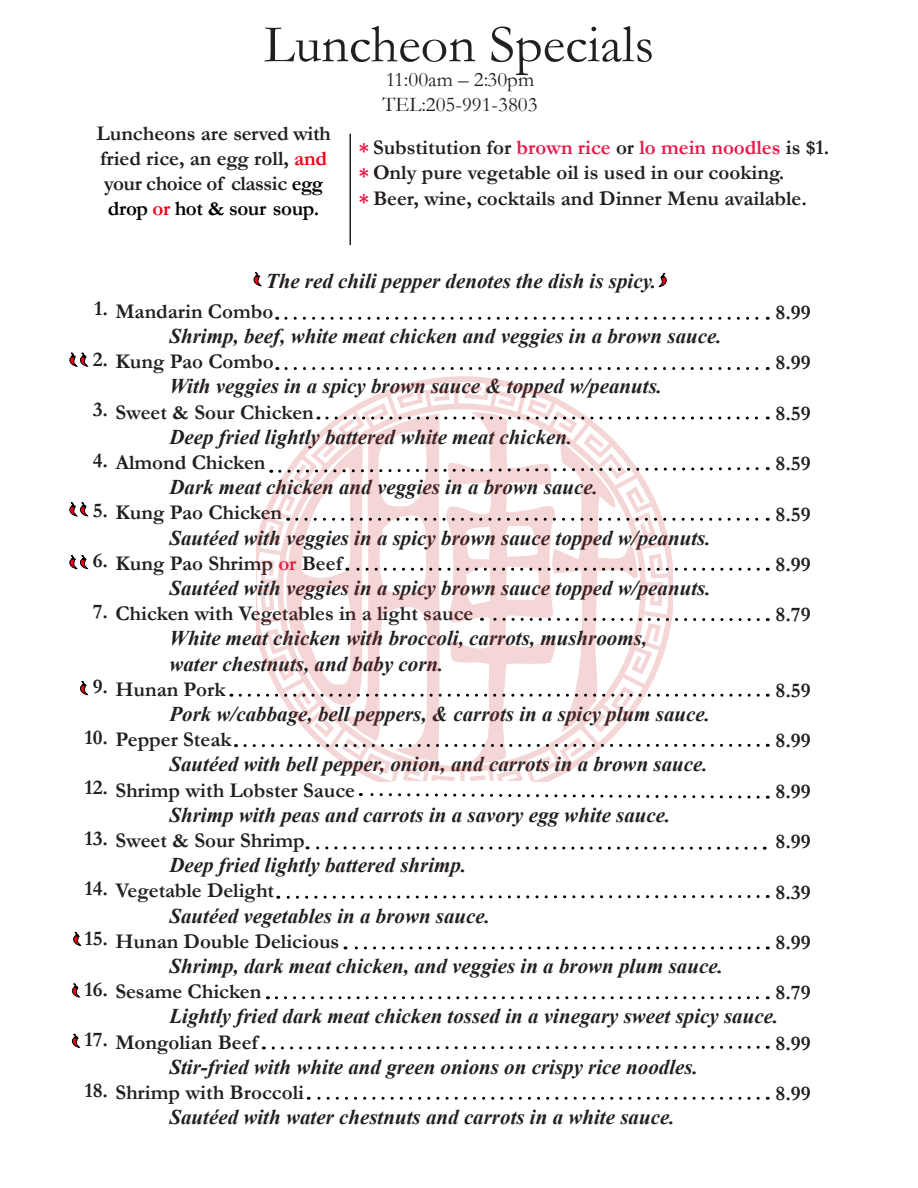
<style>
.page{position:relative;width:918px;height:1188px;background:#fff}
.page>*{position:absolute;margin:0;border:0;box-sizing:border-box;transform-origin:0 0}
.t1{font:54px "Garamond";color:#231f20}
.t2{font:italic 700 21px/25.2px "Times New Roman";color:#231f20}
.t3{font:700 21px/25.2px "Garamond";color:#231f20}
.t4{font:700 21px/25.2px "Garamond";letter-spacing:-.02em;color:#231f20;text-align:center}
.t5{font:21px "Garamond";color:#231f20}
.t6{font:700 21px "Garamond";color:#ed1749}
.s1{color:#ed1749}
.s2{color:#f20017}
.s3{color:#000}
</style>
<div class="page">
<hr style="left:454px;top:380px;width:4px;height:27px;background:#f5d6d6">
<svg style="left:69px;top:352px;width:19px;height:14px"></svg>
<svg style="left:69px;top:502px;width:19px;height:14px"></svg>
<svg style="left:69px;top:555px;width:19px;height:14px"></svg>
<svg style="left:80px;top:681px;width:8px;height:14px"></svg>
<svg style="left:253px;top:272px;width:8px;height:14px"></svg>
<svg style="left:659px;top:273px;width:8px;height:14px"></svg>
<svg style="left:71px;top:1033px;width:9px;height:15px"></svg>
<svg style="left:73px;top:932px;width:8px;height:14px"></svg>
<svg style="left:71px;top:983px;width:9px;height:14px"></svg>
<hr style="left:350px;top:134px;width:1px;height:111px;background:#231f20">
<svg style="left:286px;top:317px;width:482px;height:3px"></svg>
<svg style="left:286px;top:367px;width:482px;height:3px"></svg>
<svg style="left:231px;top:383px;width:537px;height:398px"></svg>
<svg style="left:360px;top:793px;width:400px;height:6px"></svg>
<svg style="left:307px;top:846px;width:448px;height:4px"></svg>
<svg style="left:278px;top:895px;width:482px;height:4px"></svg>
<svg style="left:345px;top:946px;width:413px;height:3px"></svg>
<svg style="left:276px;top:996px;width:492px;height:3px"></svg>
<svg style="left:263px;top:1045px;width:497px;height:5px"></svg>
<svg style="left:308px;top:1097px;width:450px;height:3px"></svg>
<p class="t1" style="left:264px;top:8px;width:392px">Luncheon Specials</p>
<p class="t5" style="left:386px;top:65px;width:150px">11:00am – 2:30pm</p>
<p class="t5" style="left:383px;top:91px;width:156px">TEL:205-991-3803</p>
<p class="t3" style="left:373px;top:135px;width:458px">Substitution for <span class="s1">brown rice</span> or <span class="s1">lo mein noodles</span> is $1.<br>Only pure vegetable oil is used in our cooking.</p>
<p class="t3" style="left:373px;top:185px;width:435px">Beer, wine, cocktails and Dinner Menu available.</p>
<p class="t4" style="left:96px;top:121px;width:236px">Luncheons are served with fried rice, an egg roll, <span class="s2">and </span>your choice of classic <span class="s3">egg drop</span> <span class="s2">or</span> <span class="s3">hot &amp; sour soup.</span></p>
<p class="t6" style="left:359px;top:136px;width:12px">*</p>
<p class="t6" style="left:359px;top:161px;width:12px">*</p>
<p class="t6" style="left:359px;top:187px;width:12px">*</p>
<p class="t3" style="left:94px;top:296px;width:15px">1.</p>
<p class="t3" style="left:93px;top:347px;width:17px">2.</p>
<p class="t3" style="left:93px;top:397px;width:17px">3.</p>
<p class="t3" style="left:93px;top:448px;width:17px">4.</p>
<p class="t3" style="left:93px;top:498px;width:17px">5.</p>
<p class="t3" style="left:93px;top:548px;width:17px">6.</p>
<p class="t3" style="left:93px;top:599px;width:17px">7.</p>
<p class="t3" style="left:93px;top:674px;width:17px">9.</p>
<p class="t3" style="left:84px;top:725px;width:25px">10.</p>
<p class="t3" style="left:84px;top:775px;width:25px">12.</p>
<p class="t3" style="left:84px;top:826px;width:25px">13.</p>
<p class="t3" style="left:84px;top:876px;width:25px">14.</p>
<p class="t3" style="left:84px;top:926px;width:25px">15.</p>
<p class="t3" style="left:84px;top:977px;width:25px">16.</p>
<p class="t3" style="left:84px;top:1027px;width:25px">17.</p>
<p class="t3" style="left:84px;top:1078px;width:25px">18.</p>
<p class="t2" style="left:266px;top:268px;width:392px">The red chili pepper denotes the dish is spicy.</p>
<p class="t3" style="left:115px;top:299px;width:159px">Mandarin Combo</p>
<p class="t2" style="left:169px;top:323px;width:554px">Shrimp, beef, white meat chicken and veggies in a brown sauce.</p>
<p class="t3" style="left:115px;top:349px;width:160px">Kung Pao Combo</p>
<p class="t2" style="left:169px;top:373px;width:494px">With veggies in a spicy brown sauce &amp; topped w/peanuts.</p>
<p class="t3" style="left:115px;top:399px;width:200px">Sweet &amp; Sour Chicken</p>
<p class="t2" style="left:169px;top:424px;width:405px">Deep fried lightly battered white meat chicken.</p>
<p class="t3" style="left:115px;top:450px;width:152px">Almond Chicken</p>
<p class="t2" style="left:169px;top:474px;width:430px">Dark meat chicken and veggies in a brown sauce.</p>
<p class="t3" style="left:115px;top:500px;width:168px">Kung Pao Chicken</p>
<p class="t2" style="left:169px;top:524px;width:543px">Sautéed with veggies in a spicy brown sauce topped w/peanuts.</p>
<p class="t3" style="left:115px;top:551px;width:228px">Kung Pao Shrimp <span class="s1">or</span> Beef</p>
<p class="t2" style="left:169px;top:575px;width:543px">Sautéed with veggies in a spicy brown sauce topped w/peanuts.</p>
<p class="t3" style="left:115px;top:601px;width:360px">Chicken with Vegetables in a light sauce</p>
<p class="t2" style="left:169px;top:625px;width:479px">White meat chicken with broccoli, carrots, mushrooms, water chestnuts, and baby corn.</p>
<p class="t3" style="left:115px;top:677px;width:112px">Hunan Pork</p>
<p class="t2" style="left:169px;top:701px;width:542px">Pork w/cabbage, bell peppers, &amp; carrots in a spicy plum sauce.</p>
<p class="t3" style="left:115px;top:727px;width:118px">Pepper Steak</p>
<p class="t2" style="left:169px;top:751px;width:540px">Sautéed with bell pepper, onion, and carrots in a brown sauce.</p>
<p class="t3" style="left:115px;top:777px;width:241px">Shrimp with Lobster Sauce</p>
<p class="t2" style="left:169px;top:802px;width:503px">Shrimp with peas and carrots in a savory egg white sauce.</p>
<p class="t3" style="left:115px;top:828px;width:191px">Sweet &amp; Sour Shrimp</p>
<p class="t2" style="left:169px;top:852px;width:298px">Deep fried lightly battered shrimp.</p>
<p class="t3" style="left:115px;top:878px;width:160px">Vegetable Delight</p>
<p class="t2" style="left:169px;top:902px;width:322px">Sautéed vegetables in a brown sauce.</p>
<p class="t3" style="left:115px;top:929px;width:225px">Hunan Double Delicious</p>
<p class="t2" style="left:169px;top:953px;width:555px">Shrimp, dark meat chicken, and veggies in a brown plum sauce.</p>
<p class="t3" style="left:115px;top:979px;width:147px">Sesame Chicken</p>
<p class="t2" style="left:169px;top:1003px;width:610px">Lightly fried dark meat chicken tossed in a vinegary sweet spicy sauce.</p>
<p class="t3" style="left:115px;top:1029px;width:144px">Mongolian Beef</p>
<p class="t2" style="left:169px;top:1054px;width:530px">Stir-fried with white and green onions on crispy rice noodles.</p>
<p class="t3" style="left:115px;top:1080px;width:190px">Shrimp with Broccoli</p>
<p class="t2" style="left:169px;top:1104px;width:507px">Sautéed with water chestnuts and carrots in a white sauce.</p>
<p class="t3" style="left:776px;top:300px;width:37px">8.99</p>
<p class="t3" style="left:776px;top:350px;width:37px">8.99</p>
<p class="t3" style="left:776px;top:401px;width:37px">8.59</p>
<p class="t3" style="left:776px;top:451px;width:37px">8.59</p>
<p class="t3" style="left:776px;top:501px;width:37px">8.59</p>
<p class="t3" style="left:776px;top:552px;width:37px">8.99</p>
<p class="t3" style="left:776px;top:602px;width:37px">8.79</p>
<p class="t3" style="left:776px;top:678px;width:37px">8.59</p>
<p class="t3" style="left:776px;top:728px;width:37px">8.99</p>
<p class="t3" style="left:776px;top:779px;width:37px">8.99</p>
<p class="t3" style="left:776px;top:829px;width:37px">8.99</p>
<p class="t3" style="left:776px;top:879px;width:37px">8.39</p>
<p class="t3" style="left:776px;top:930px;width:37px">8.99</p>
<p class="t3" style="left:776px;top:980px;width:37px">8.79</p>
<p class="t3" style="left:776px;top:1031px;width:37px">8.99</p>
<p class="t3" style="left:776px;top:1081px;width:37px">8.99</p>
</div>
